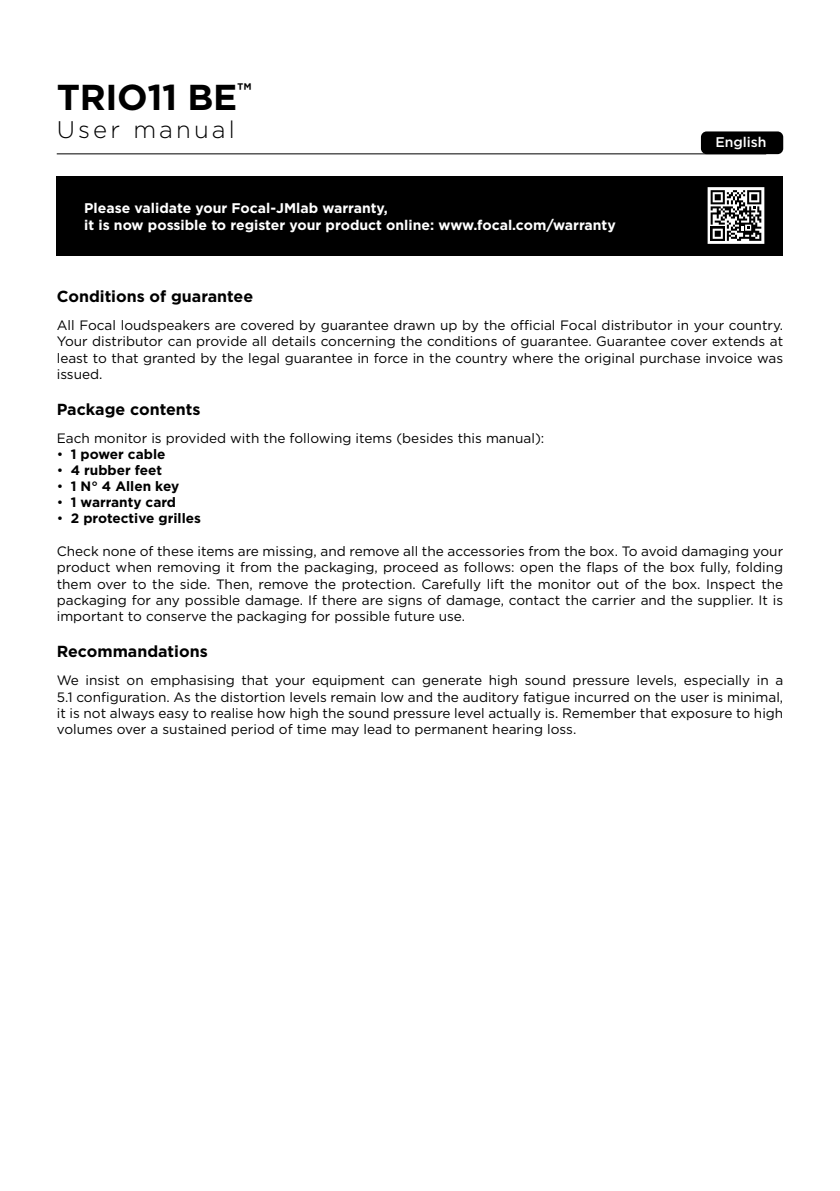
<style>
.page{position:relative;width:840px;height:1191px;background:#fff}
.page>*{position:absolute;margin:0;border:0;box-sizing:border-box;transform-origin:0 0}
.t1{font:700 36px "Gotham";letter-spacing:-.01em;color:#000}
.t2{font:300 24px "Gotham";letter-spacing:.13em;color:#000}
.t3{font:700 16px "Gotham";color:#000}
.t4{font:700 14px/16.8px "Gotham";color:#fff}
.t5{font:500 14px "Gotham";color:#fff}
.t6{font:13.6px/16.4px "Gotham";color:#000;text-align:justify}
.t7{font:700 13.6px "Gotham";color:#000}
.s1{font-weight:400}
</style>
<div class="page">
<hr style="left:57px;top:153px;width:708px;height:1px;background:#000">
<div style="left:700px;top:131px;width:82px;height:23px;background:#000;border-radius:6px"></div>
<div style="left:57px;top:176px;width:725px;height:79px;background:#000"></div>
<svg style="left:710px;top:190px;width:50px;height:51px"></svg>
<div style="left:707px;top:187px;width:57px;height:57px;border:2px solid #fff"></div>
<h1 class="t1" style="left:57px;top:74px;width:196px">TRIO11 BE<sup>™</sup></h1>
<h2 class="t2" style="left:57px;top:115px;width:179px">User manual</h2>
<p class="t4" style="left:84px;top:199px;width:532px">Please validate your Focal-JMlab warranty,<br>it is now possible to register your product online: www.focal.com/warranty</p>
<p class="t5" style="left:715px;top:133px;width:53px">English</p>
<p class="t3" style="left:57px;top:286px;width:198px">Conditions of guarantee</p>
<p class="t6" style="left:57px;top:316px;width:727px">All Focal loudspeakers are covered by guarantee drawn up by the official Focal distributor in your country.<br>Your distributor can provide all details concerning the conditions of guarantee. Guarantee cover extends at least to that granted by the legal guarantee in force in the country where the original purchase invoice was issued.</p>
<p class="t3" style="left:57px;top:398px;width:145px">Package contents</p>
<p class="t6" style="left:57px;top:429px;width:489px">Each monitor is provided with the following items (besides this manual):</p>
<p class="t7" style="left:57px;top:445px;width:110px"><span class="s1">•</span> 1 power cable</p>
<p class="t7" style="left:57px;top:461px;width:107px"><span class="s1">•</span> 4 rubber feet</p>
<p class="t7" style="left:57px;top:477px;width:124px"><span class="s1">•</span> 1 N° 4 Allen key</p>
<p class="t7" style="left:57px;top:493px;width:121px"><span class="s1">•</span> 1 warranty card</p>
<p class="t7" style="left:57px;top:509px;width:146px"><span class="s1">•</span> 2 protective grilles</p>
<p class="t6" style="left:57px;top:542px;width:727px">Check none of these items are missing, and remove all the accessories from the box. To avoid damaging your product when removing it from the packaging, proceed as follows: open the flaps of the box fully, folding them over to the side. Then, remove the protection. Carefully lift the monitor out of the box. Inspect the packaging for any possible damage. If there are signs of damage, contact the carrier and the supplier. It is important to conserve the packaging for possible future use.</p>
<p class="t3" style="left:57px;top:641px;width:152px">Recommandations</p>
<p class="t6" style="left:57px;top:672px;width:727px">We insist on emphasising that your equipment can generate high sound pressure levels, especially in a 5.1 configuration. As the distortion levels remain low and the auditory fatigue incurred on the user is minimal, it is not always easy to realise how high the sound pressure level actually is. Remember that exposure to high volumes over a sustained period of time may lead to permanent hearing loss.</p>
</div>
